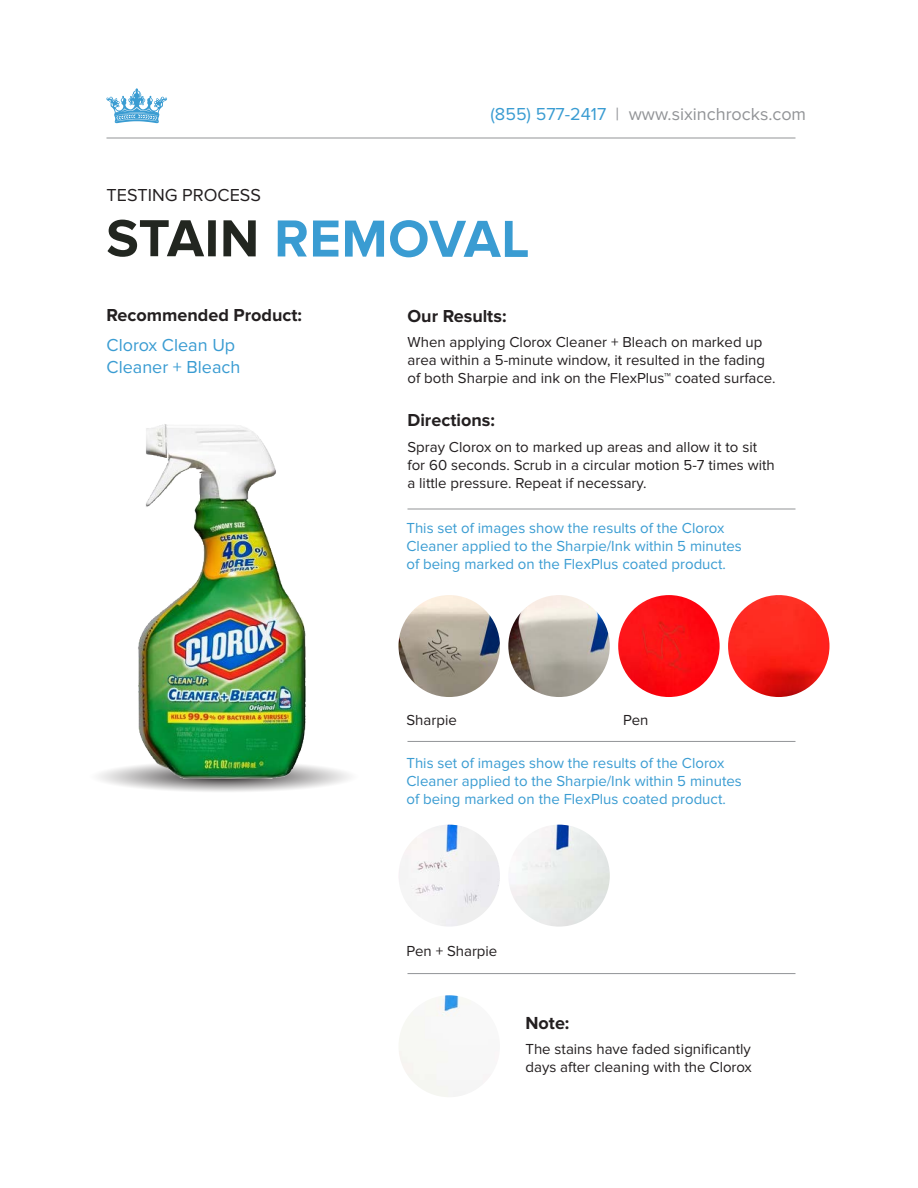
<style>
.page{position:relative;width:918px;height:1188px;background:#fff}
.page>*{position:absolute;margin:0;border:0;box-sizing:border-box;transform-origin:0 0}
.t1{font:700 54px "Proxima Nova";letter-spacing:.01em;color:#3a9cd2}
.t2{font:700 18.15px "Proxima Nova";color:#231f20}
.t3{font:700 18px "Proxima Nova";color:#231f20}
.t4{font:18px "Proxima Nova";color:#929497}
.t5{font:18px/21.6px "Proxima Nova";color:#3a9cd2}
.t6{font:18px "Proxima Nova";color:#231f20}
.t7{font:15px/18px "Proxima Nova";color:#231f20}
.t8{font:15px/18.1px "Proxima Nova";color:#3a9cd2}
.s1{color:#3a9cd2}
.s2{color:#222620}
</style>
<div class="page">
<svg style="left:98px;top:767px;width:252px;height:25px"></svg>
<svg style="left:106px;top:88px;width:61px;height:35px"></svg>
<hr style="left:106px;top:138px;width:689px;height:1px;background:#929497">
<img style="left:116px;top:424px;width:207px;height:361px">
<img style="left:398px;top:595px;width:102px;height:102px;border-radius:51px">
<img style="left:508px;top:595px;width:102px;height:102px;border-radius:51px">
<img style="left:618px;top:595px;width:102px;height:102px;border-radius:51px">
<img style="left:398px;top:825px;width:102px;height:102px;border-radius:51px">
<img style="left:728px;top:595px;width:102px;height:102px;border-radius:51px">
<img style="left:508px;top:825px;width:102px;height:102px;border-radius:51px">
<img style="left:398px;top:995px;width:102px;height:102px;border-radius:51px">
<hr style="left:408px;top:741px;width:387px;height:1px;background:#929497">
<hr style="left:408px;top:509px;width:387px;height:1px;background:#929497">
<hr style="left:408px;top:973px;width:387px;height:1px;background:#929497">
<p class="t6" style="left:106px;top:185px;width:156px">TESTING PROCESS</p>
<p class="t4" style="left:490px;top:104px;width:317px"><span class="s1">(855) 577-2417</span> | www.sixinchrocks.com</p>
<h1 class="t1" style="left:106px;top:208px;width:425px"><span class="s2">STAIN</span> REMOVAL</h1>
<p class="t3" style="left:106px;top:305px;width:197px">Recommended Product:</p>
<p class="t5" style="left:106px;top:334px;width:135px">Clorox Clean Up<br>Cleaner + Bleach</p>
<p class="t3" style="left:408px;top:306px;width:101px">Our Results:</p>
<p class="t7" style="left:408px;top:333px;width:370px">When applying Clorox Cleaner + Bleach on marked up area within a 5-minute window, it resulted in the fading of both Sharpie and ink on the FlexPlus™ coated surface.</p>
<p class="t3" style="left:408px;top:410px;width:89px">Directions:</p>
<p class="t7" style="left:408px;top:438px;width:369px">Spray Clorox on to marked up areas and allow it to sit for 60 seconds. Scrub in a circular motion 5-7 times with a little pressure. Repeat if necessary.</p>
<p class="t8" style="left:406px;top:519px;width:337px">This set of images show the results of the Clorox<br>Cleaner applied to the Sharpie/Ink within 5 minutes of being marked on the FlexPlus coated product.</p>
<p class="t7" style="left:406px;top:711px;width:52px">Sharpie</p>
<p class="t7" style="left:623px;top:711px;width:27px">Pen</p>
<p class="t8" style="left:406px;top:754px;width:337px">This set of images show the results of the Clorox<br>Cleaner applied to the Sharpie/Ink within 5 minutes of being marked on the FlexPlus coated product.</p>
<p class="t7" style="left:406px;top:943px;width:92px">Pen + Sharpie</p>
<p class="t2" style="left:525px;top:1013px;width:46px">Note:</p>
<p class="t7" style="left:525px;top:1041px;width:228px">The stains have faded significantly days after cleaning with the Clorox</p>
</div>
